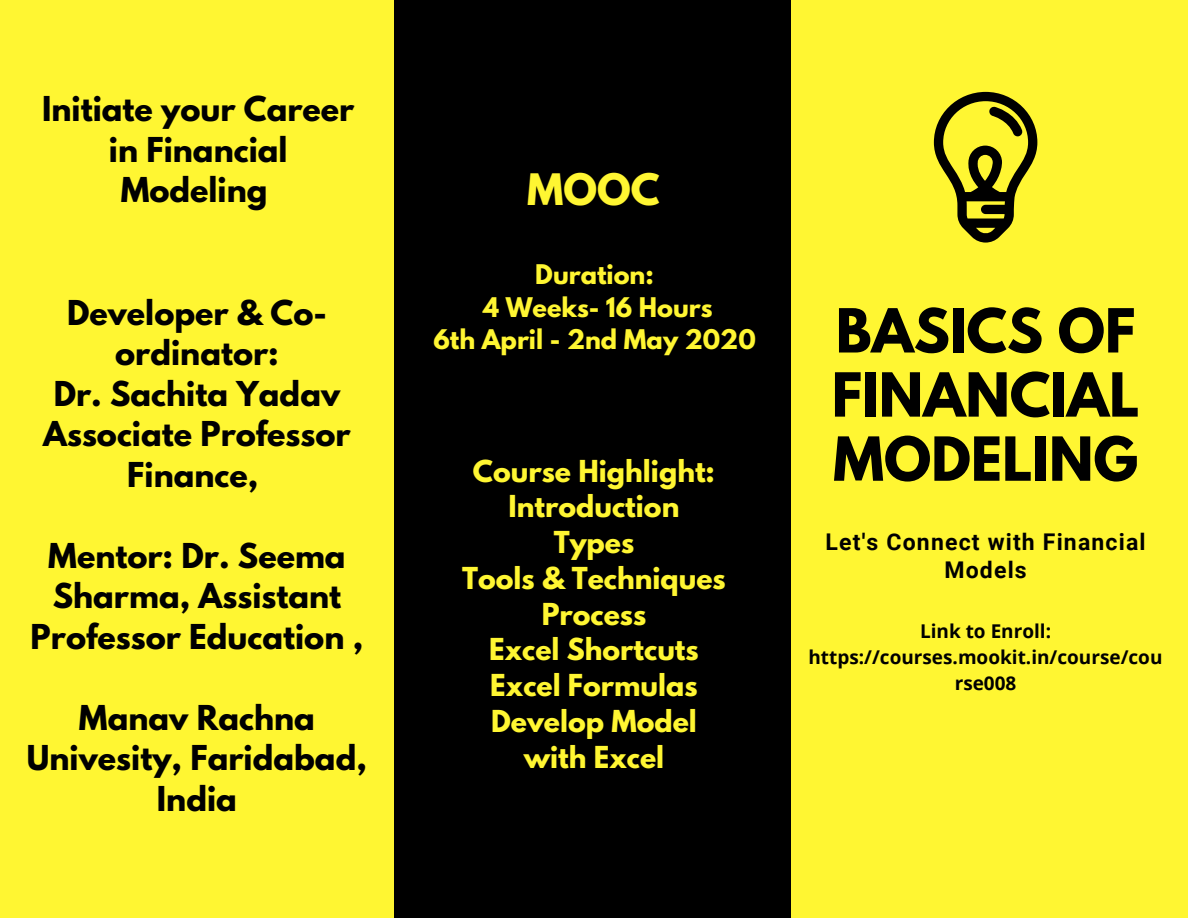
<style>
.page{position:relative;width:1188px;height:918px;background:#fff632}
.page>*{position:absolute;margin:0;border:0;box-sizing:border-box;transform-origin:0 0}
.t1{font:700 53.85px/64.2px "League Spartan";color:#000;text-align:justify}
.t2{font:700 38.4px "League Spartan";color:#fff632}
.t3{font:700 30.3px/40.5px "League Spartan";color:#000;text-align:center}
.t4{font:700 26.85px/35.7px "League Spartan";color:#fff632;text-align:center}
.t5{font:700 24px/32.7px "League Spartan";color:#fff632;text-align:center}
.t6{font:700 23.1px/28.2px "Roboto";letter-spacing:.05em;color:#000;text-align:center}
.t7{font:700 19.05px/26px "Open Sans";color:#000;text-align:center}
</style>
<div class="page">
<div style="left:394px;top:0;width:396px;height:918px;background:#000"></div>
<svg style="left:934px;top:92px;width:103px;height:151px"></svg>
<p class="t3" style="left:42px;top:93px;width:314px">Initiate your Career in Financial<br>Modeling</p>
<p class="t3" style="left:43px;top:296px;width:309px">Developer &amp; Co&shy;ordinator:<br>Dr. Sachita Yadav<br>Associate Professor<br>Finance,</p>
<p class="t3" style="left:31px;top:539px;width:334px">Mentor: Dr. Seema<br>Sharma, Assistant<br>Professor Education ,</p>
<p class="t3" style="left:27px;top:701px;width:342px">Manav Rachna<br>Univesity, Faridabad,<br>India</p>
<p class="t2" style="left:527px;top:170px;width:134px">MOOC</p>
<p class="t5" style="left:433px;top:261px;width:324px">Duration:<br>4 Weeks- 16 Hours<br>6th April - 2nd May 2020</p>
<p class="t4" style="left:462px;top:456px;width:265px">Course Highlight:<br>Introduction<br>Types<br>Tools &amp; Techniques<br>Process<br>Excel Shortcuts<br>Excel Formulas<br>Develop Model with Excel</p>
<h1 class="t1" style="left:832px;top:306px;width:309px">BASICS OF FINANCIAL MODELING</h1>
<p class="t6" style="left:826px;top:528px;width:322px">Let's Connect with Financial<br>Models</p>
<p class="t7" style="left:808px;top:617px;width:356px">Link to Enroll: https://courses.mookit.in/course/cou rse008</p>
</div>
